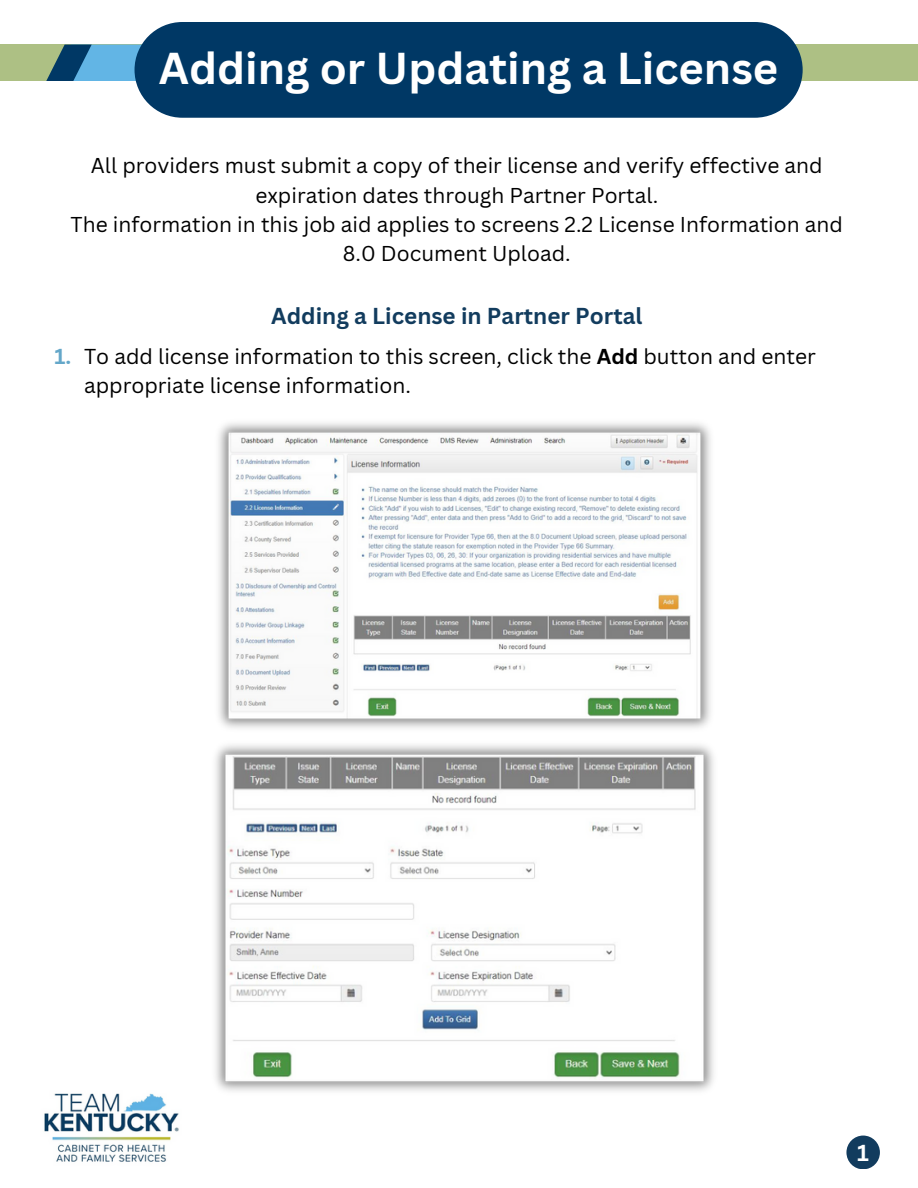
<style>
.page{position:relative;width:918px;height:1188px;background:#fff}
.page>*{position:absolute;margin:0;border:0;box-sizing:border-box;transform-origin:0 0}
.t1{font:700 43.5px "Canva Sans";color:#fff}
.t2{font:700 22.5px "Canva Sans";color:#123c5e}
.t3{font:700 22.5px "Canva Sans";color:#fff}
.t4{font:21px/29.2px "Canva Sans";color:#000;text-align:center}
.t5{font:700 21px "Canva Sans";color:#64a7c9}
.s1{font-weight:700}
</style>
<div class="page">
<div style="left:0;top:45px;width:918px;height:36px;background:#adc084"></div>
<div style="left:135px;top:22px;width:668px;height:96px;background:#003865;border-radius:48px"></div>
<div style="left:846px;top:1136px;width:34px;height:33px;background:#123c5e;border-radius:50%"></div>
<svg style="left:46px;top:45px;width:96px;height:36px"></svg>
<img style="left:44px;top:1093px;width:135px;height:69px">
<img style="left:215px;top:423px;width:499px;height:668px">
<h2 class="t1" style="left:159px;top:37px;width:621px">Adding or Updating a License</h2>
<h2 class="t4" style="left:91px;top:151px;width:733px">All providers must submit a copy of their license and verify effective and expiration dates through Partner Portal.</h2>
<p class="t4" style="left:71px;top:209px;width:774px">The information in this job aid applies to screens 2.2 License Information and</p>
<p class="t4" style="left:343px;top:238px;width:229px">8.0 Document Upload.</p>
<p class="t5" style="left:54px;top:342px;width:18px">1.</p>
<p class="t2" style="left:271px;top:300px;width:373px">Adding a License in Partner Portal</p>
<p class="t4" style="left:84px;top:341px;width:733px;text-align:left">To add license information to this screen, click the <span class="s1">Add</span> button and enter appropriate license information.</p>
<h1 class="t3" style="left:857px;top:1137px;width:13px">1</h1>
</div>
